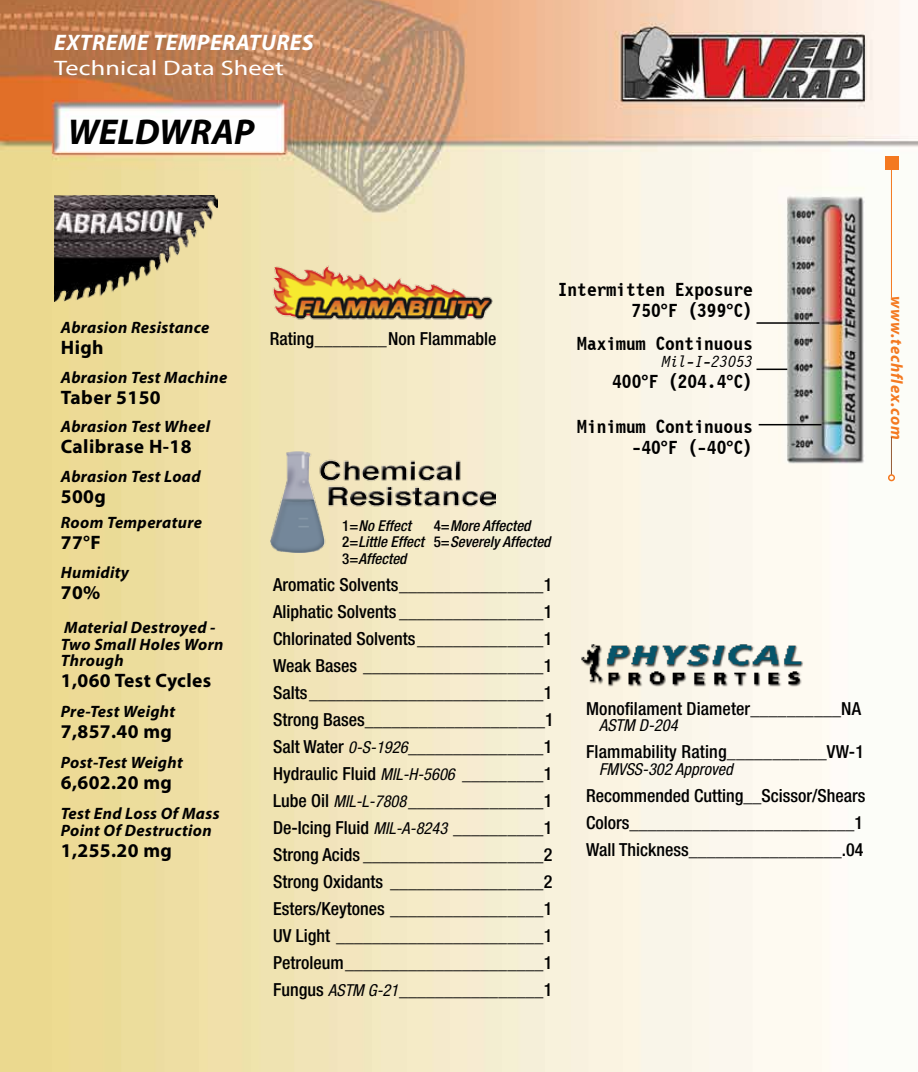
<style>
.page{position:relative;width:918px;height:1072px;background:#fff}
.page>*{position:absolute;margin:0;border:0;box-sizing:border-box;transform-origin:0 0}
.t1{font:italic 700 36px "Myriad Pro";color:#000}
.t2{font:italic 700 22.5px "Myriad Pro";letter-spacing:.02em;color:#fff}
.t3{font:21px "Myriad Pro";letter-spacing:.005em;color:#fff;scale:1.25 1}
.t4{font:700 19.5px/21px "Letter Gothic 12 Pitch BT";color:#000;text-align:right}
.t5{font:700 19.5px "Myriad Pro";letter-spacing:.02em;color:#000}
.t6{font:500 condensed 18px/27px "Helvetica Neue";color:#000;text-align:justify}
.t7{font:italic 700 16.5px/16.5px "Myriad Pro";letter-spacing:.02em;color:#000}
.t8{font:italic condensed 16.5px "Helvetica Neue";color:#000}
.t9{font:italic 700 16.5px "Myriad Pro";letter-spacing:.05em;color:#f47920}
.t10{font:italic 16.5px "Letter Gothic 12 Pitch BT";color:#000}
.t11{font:italic 500 condensed 15px/16.5px "Helvetica Neue";color:#000}
.s1{font-family:"Myriad Pro"}
.s2{font-style:normal}
.s3{font-weight:400;font-style:italic;font-size:16.5px}
</style>
<div class="page">
<img style="left:0;top:0;width:917px;height:1072px">
<hr style="left:891px;top:437px;width:1px;height:38px;background:#955c37">
<hr style="left:891px;top:165px;width:1px;height:133px;background:#f47920">
<div style="left:884px;top:157px;width:14px;height:13px;background:#f47920"></div>
<div style="left:887px;top:474px;width:7px;height:7px;border:2px solid #f47920;border-radius:50%"></div>
<img style="left:55px;top:196px;width:163px;height:105px">
<img style="left:270px;top:452px;width:225px;height:100px">
<img style="left:580px;top:641px;width:226px;height:46px">
<img style="left:265px;top:257px;width:230px;height:67px">
<hr style="left:756px;top:322px;width:63px;height:2px;background:#000">
<hr style="left:756px;top:368px;width:31px;height:2px;background:#000">
<hr style="left:758px;top:424px;width:63px;height:1px;background:#000">
<p class="t2" style="left:54px;top:28px;width:261px">EXTREME TEMPERATURES</p>
<p class="t3" style="left:54px;top:55px;width:185px">Technical Data Sheet</p>
<h1 class="t1" style="left:68px;top:108px;width:188px">WELDWRAP</h1>
<p class="t7" style="left:61px;top:319px;width:150px">Abrasion Resistance</p>
<p class="t5" style="left:61px;top:335px;width:44px">High</p>
<p class="t7" style="left:61px;top:368px;width:168px">Abrasion Test Machine</p>
<p class="t5" style="left:61px;top:384px;width:101px">Taber 5150</p>
<p class="t7" style="left:61px;top:418px;width:151px">Abrasion Test Wheel</p>
<p class="t5" style="left:61px;top:434px;width:132px">Calibrase H-18</p>
<p class="t7" style="left:61px;top:467px;width:141px">Abrasion Test Load</p>
<p class="t5" style="left:61px;top:483px;width:47px">500g</p>
<p class="t7" style="left:61px;top:514px;width:143px">Room Temperature</p>
<p class="t5" style="left:61px;top:530px;width:42px">77°F</p>
<p class="t7" style="left:61px;top:563px;width:70px">Humidity</p>
<p class="t5" style="left:61px;top:579px;width:41px">70%</p>
<p class="t7" style="left:61px;top:619px;width:164px">Material Destroyed -<br>Two Small Holes Worn<br>Through</p>
<p class="t5" style="left:61px;top:668px;width:152px">1,060 Test Cycles</p>
<p class="t7" style="left:61px;top:703px;width:116px">Pre-Test Weight</p>
<p class="t5" style="left:61px;top:719px;width:113px">7,857.40 mg</p>
<p class="t7" style="left:61px;top:754px;width:124px">Post-Test Weight</p>
<p class="t5" style="left:61px;top:770px;width:113px">6,602.20 mg</p>
<p class="t7" style="left:61px;top:805px;width:160px">Test End Loss Of Mass<br>Point Of Destruction</p>
<p class="t5" style="left:61px;top:837px;width:113px">1,255.20 mg</p>
<p class="t6" style="left:270px;top:324px;width:228px">Rating________Non Flammable</p>
<p class="t4" style="left:557px;top:280px;width:196px">Intermitten Exposure<br>750<span class="s1">°</span>F (399<span class="s1">°</span>C)</p>
<p class="t4" style="left:577px;top:334px;width:177px">Maximum Continuous</p>
<p class="t10" style="left:662px;top:352px;width:92px">Mil-I-23053</p>
<p class="t4" style="left:612px;top:371px;width:142px">400<span class="s1">°</span>F (204.4<span class="s1">°</span>C)</p>
<p class="t4" style="left:577px;top:416px;width:177px">Minimum Continuous -40<span class="s1">°</span>F (-40<span class="s1">°</span>C)</p>
<p class="t11" style="left:342px;top:517px;width:210px;text-indent:92px"><span class="s2">4=</span>More Affected<br><span class="s2">2=</span>Little Effect <span class="s2">5=</span>Severely Affected<br><span class="s2">3=</span>Affected</p>
<p class="t6" style="left:273px;top:571px;width:282px">Aromatic Solvents________________1<br>Aliphatic Solvents ________________1<br>Chlorinated Solvents______________1<br>Weak Bases ____________________1<br>Salts__________________________1<br>Strong Bases____________________1<br>Salt Water <span class="s3">0-S-1926</span>_______________1<br>Hydraulic Fluid <span class="s3">MIL-H-5606</span> _________1<br>Lube Oil <span class="s3">MIL-L-7808</span>_______________1<br>De-Icing Fluid <span class="s3">MIL-A-8243</span> __________1<br>Strong Acids ____________________2<br>Strong Oxidants _________________2<br>Esters/Keytones _________________1<br>UV Light _______________________1<br>Petroleum______________________1<br>Fungus <span class="s3">ASTM G-21</span>________________1</p>
<p class="t11" style="left:342px;top:517px;width:70px"><span class="s2">1=</span>No Effect</p>
<p class="t6" style="left:586px;top:695px;width:276px">Monofilament Diameter__________NA</p>
<p class="t8" style="left:599px;top:716px;width:80px">ASTM D-204</p>
<p class="t6" style="left:586px;top:738px;width:279px">Flammability Rating___________VW-1</p>
<p class="t8" style="left:599px;top:759px;width:135px">FMVSS-302 Approved</p>
<p class="t6" style="left:586px;top:782px;width:281px;text-align:left">Recommended Cutting__Scissor/Shears<br>Colors_________________________1<br>Wall Thickness_________________.04</p>
<p class="t9" style="left:907px;top:295px;width:145px;rotate:90deg">www.techflex.com</p>
</div>
